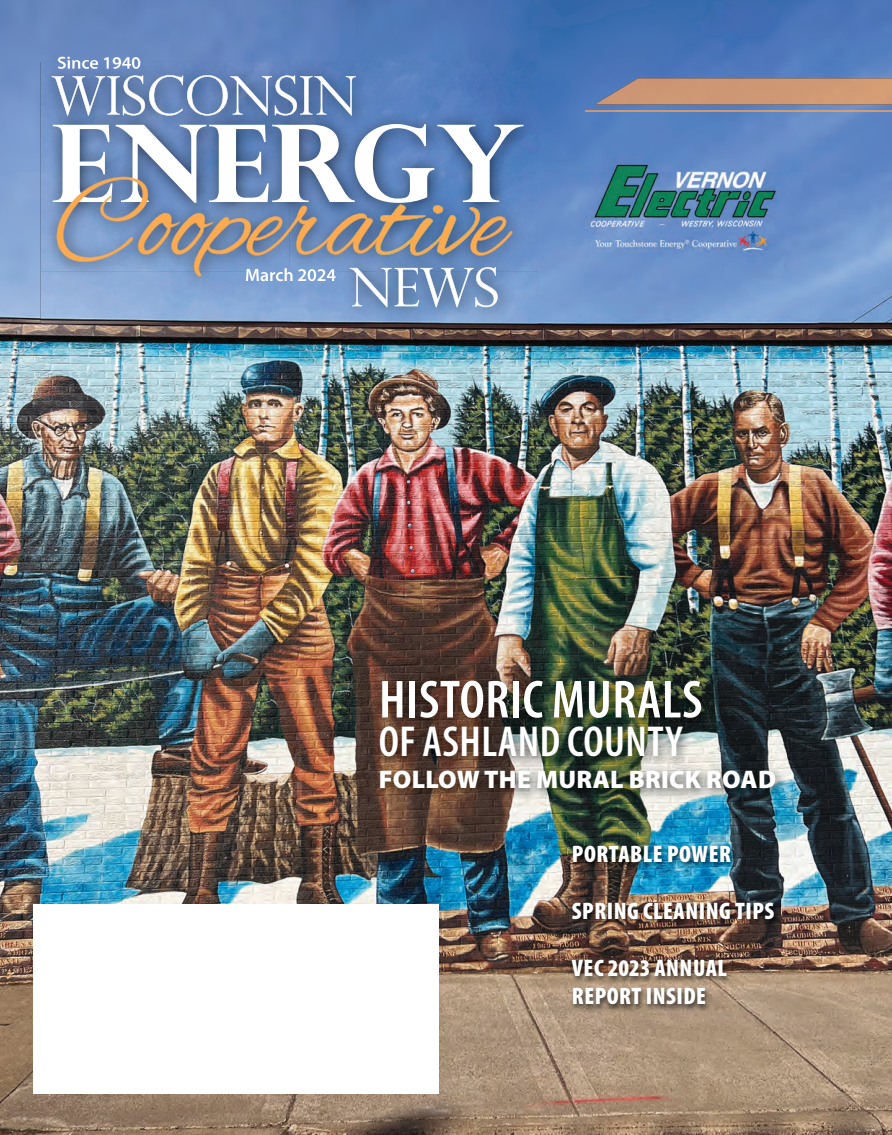
<style>
.page{position:relative;width:892px;height:1135px;background:#fff}
.page>*{position:absolute;margin:0;border:0;box-sizing:border-box;transform-origin:0 0}
.t1{font:600 condensed 54px "Myriad Pro";letter-spacing:.01em;color:#fff}
.t2{font:600 condensed 43.5px "Myriad Pro";letter-spacing:.01em;color:#fff}
.t3{font:900 25.5px "Myriad Pro";letter-spacing:.01em;color:#fff}
.t4{font:900 condensed 24px/28.5px "Myriad Pro";letter-spacing:.02em;color:#fff}
.t5{font:600 18px "Myriad Pro";color:#fff}
</style>
<div class="page">
<img style="left:0;top:0;width:892px;height:1135px">
<img style="left:595px;top:78px;width:297px;height:26px">
<img style="left:585px;top:111px;width:307px;height:1px">
<img style="left:568px;top:842px;width:212px;height:170px">
<div style="left:33px;top:904px;width:405px;height:189px;background:#fff"></div>
<img style="left:41px;top:62px;width:497px;height:262px">
<img style="left:58px;top:62px;width:82px;height:7px">
<svg style="left:52px;top:75px;width:304px;height:41px"></svg>
<svg style="left:53px;top:124px;width:470px;height:183px"></svg>
<img style="left:372px;top:674px;width:415px;height:127px">
<p class="t5" style="left:57px;top:51px;width:85px">Since 1940</p>
<h1 class="t1" style="left:379px;top:670px;width:325px">HISTORIC MURALS</h1>
<h2 class="t2" style="left:379px;top:718px;width:305px">OF ASHLAND COUNTY</h2>
<p class="t3" style="left:379px;top:762px;width:399px">FOLLOW THE MURAL BRICK ROAD</p>
<p class="t4" style="left:572px;top:840px;width:160px">PORTABLE POWER</p>
<p class="t4" style="left:572px;top:897px;width:204px">SPRING CLEANING TIPS</p>
<p class="t4" style="left:572px;top:954px;width:156px">VEC 2023 ANNUAL<br>REPORT INSIDE</p>
</div>
